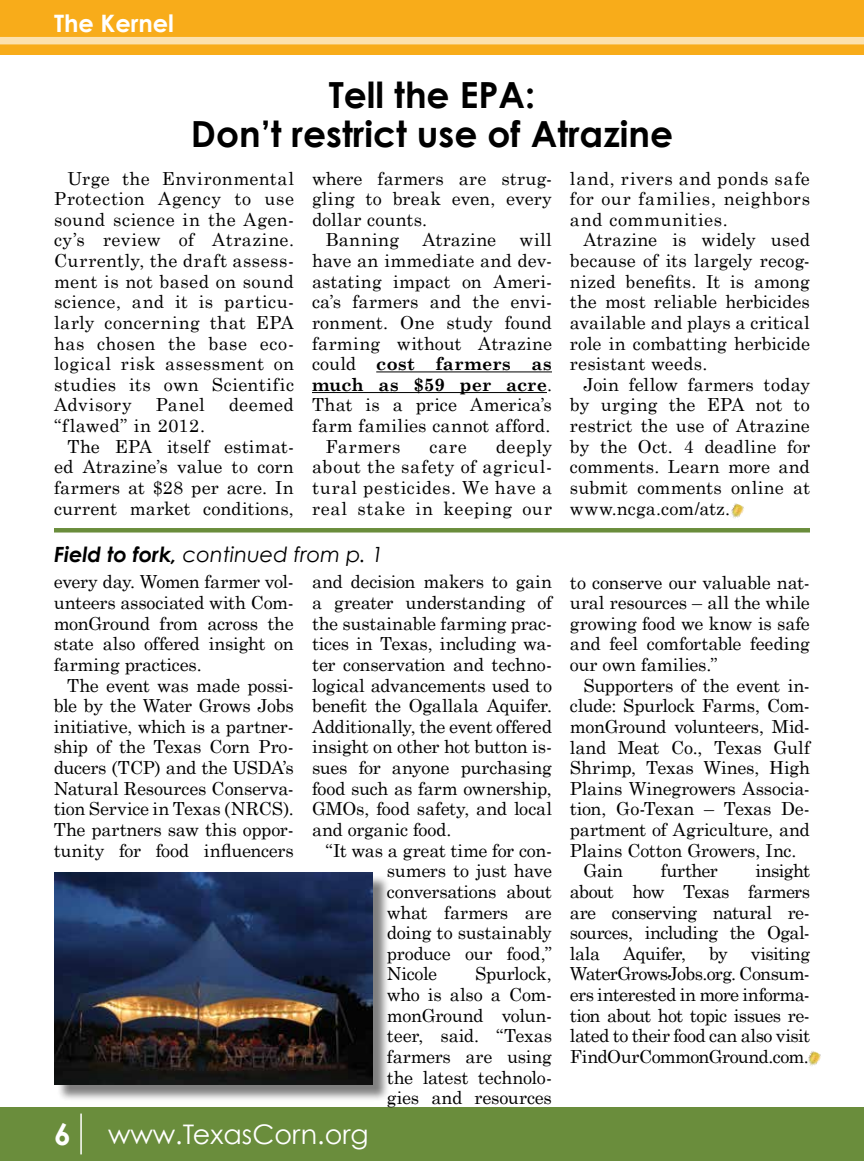
<style>
.page{position:relative;width:864px;height:1161px;background:#fff}
.page>*{position:absolute;margin:0;border:0;box-sizing:border-box;transform-origin:0 0}
.t1{font:700 36px/39px "Century Gothic";color:#000;text-align:center}
.t2{font:27px "Century Gothic";color:#fff}
.t3{font:700 24px "Century Gothic";color:#fff}
.t4{font:italic 21px "Century Gothic";color:#000}
.t5{font:18px/20.7px "Century Schoolbook";letter-spacing:-.005em;color:#000;text-align:justify}
.t6{font:18px "Century Schoolbook";letter-spacing:.015em;color:#000}
.t7{font:700 18px "Century Schoolbook";letter-spacing:.015em;color:#000}
.t8{font:18px "Century Schoolbook";letter-spacing:.03em;color:#000}
.t9{font:18px "Century Schoolbook";letter-spacing:-.035em;color:#000}
.t10{font:18px "Century Schoolbook";letter-spacing:-.025em;color:#000}
.t11{font:18px "Century Schoolbook";letter-spacing:.025em;color:#000}
.t12{font:18px "Century Schoolbook";letter-spacing:.035em;color:#000}
.s1{font-weight:400}
.s2{font-weight:700}
.s3{font-weight:700;font-size:30px}
</style>
<div class="page">
<div style="left:0;top:0;width:864px;height:54px;background:#f8ac1a"></div>
<div style="left:0;top:37px;width:864px;height:7px;background:#fce1ae"></div>
<div style="left:0;top:1107px;width:864px;height:54px;background:#6a8d3c"></div>
<hr style="left:80px;top:1114px;width:2px;height:40px;background:#fff">
<img style="left:731px;top:503px;width:13px;height:16px">
<img style="left:808px;top:1051px;width:13px;height:15px">
<div style="left:57px;top:875px;width:333px;height:227px;background:#000;opacity:.5"></div>
<img style="left:54px;top:872px;width:318px;height:212px">
<hr style="left:376px;top:371px;width:176px;height:1px;background:#000">
<hr style="left:312px;top:392px;width:235px;height:1px;background:#000">
<div style="left:54px;top:528px;width:756px;height:5px;background:#6a8d3c"></div>
<h3 class="t3" style="left:54px;top:8px;width:121px">The Kernel</h3>
<h1 class="t1" style="left:191px;top:75px;width:484px">Tell the EPA:<br>Don’t restrict use of Atrazine</h1>
<p class="t5" style="left:54px;top:167px;width:242px;text-indent:14px">Urge the Environmental Protection Agency to use sound science in the Agen&shy;cy’s review of Atrazine.<br>Currently, the draft assess&shy;ment is not based on sound science, and it is particu&shy;larly concerning that EPA has chosen the base eco&shy;logical risk assessment on studies its own Scientific Advisory</p>
<p class="t5" style="left:156px;top:394px;width:51px">Panel</p>
<p class="t5" style="left:229px;top:394px;width:67px">deemed</p>
<p class="t8" style="left:54px;top:414px;width:153px">“flawed” in 2012.</p>
<p class="t5" style="left:68px;top:435px;width:228px">The EPA itself estimat-</p>
<p class="t5" style="left:54px;top:456px;width:241px">ed Atrazine’s value to corn</p>
<p class="t5" style="left:54px;top:477px;width:241px">farmers at $28 per acre. In</p>
<p class="t5" style="left:54px;top:497px;width:241px">current market conditions,</p>
<p class="t5" style="left:312px;top:167px;width:241px">where farmers are strug-</p>
<p class="t5" style="left:312px;top:188px;width:241px">gling to break even, every</p>
<p class="t6" style="left:312px;top:208px;width:117px">dollar counts.</p>
<p class="t11" style="left:326px;top:229px;width:75px">Banning</p>
<p class="t6" style="left:422px;top:229px;width:75px">Atrazine</p>
<p class="t5" style="left:520px;top:229px;width:34px">will</p>
<p class="t5" style="left:312px;top:250px;width:241px">have an immediate and dev-</p>
<p class="t5" style="left:312px;top:270px;width:241px">astating impact on Ameri-</p>
<p class="t5" style="left:312px;top:291px;width:241px">ca’s farmers and the envi-</p>
<p class="t5" style="left:312px;top:312px;width:241px">ronment. One study found</p>
<p class="t5" style="left:312px;top:332px;width:242px">farming without Atrazine</p>
<p class="t7" style="left:312px;top:353px;width:241px"><span class="s1">could</span> cost farmers as</p>
<p class="t7" style="left:312px;top:373px;width:242px">much as $59 per acre<span class="s1">.</span></p>
<p class="t5" style="left:312px;top:394px;width:241px">That is a price America’s</p>
<p class="t6" style="left:312px;top:414px;width:240px">farm families cannot afford.</p>
<p class="t12" style="left:326px;top:435px;width:76px">Farmers</p>
<p class="t5" style="left:429px;top:435px;width:39px">care</p>
<p class="t5" style="left:312px;top:435px;width:242px;text-indent:184px">deeply about the safety of agricul&shy;tural pesticides. We have a real stake in keeping our</p>
<p class="t4" style="left:54px;top:541px;width:331px"><span class="s2">Field to fork,</span> continued from p. 1</p>
<p class="t5" style="left:54px;top:571px;width:242px">every day. Women farmer vol&shy;unteers associated with Com&shy;monGround from across the state also offered insight on farming practices.</p>
<p class="t5" style="left:54px;top:674px;width:242px;text-indent:14px">The event was made possi&shy;ble by the Water Grows Jobs initiative, which is a partner&shy;ship of the Texas Corn Pro&shy;ducers (TCP) and the USDA’s Natural Resources Conserva&shy;tion Service in Texas (NRCS).<br>The partners saw this oppor&shy;tunity for food influencers</p>
<p class="t5" style="left:312px;top:571px;width:242px">and decision makers to gain a greater understanding of the sustainable farming prac&shy;tices in Texas, including wa&shy;ter conservation and techno&shy;logical advancements used to benefit the Ogallala Aquifer.<br>Additionally, the event offered insight on other hot button is&shy;sues for anyone purchasing food such as farm ownership, GMOs, food safety, and local and organic food.</p>
<p class="t5" style="left:387px;top:839px;width:167px;text-indent:-61px">“It was a great time for con&shy;sumers to just have conversations about what farmers are doing to sustainably produce our food,” Nicole</p>
<p class="t5" style="left:387px;top:963px;width:167px;text-indent:88px">Spurlock, who is also a Com&shy;monGround volun&shy;teer, said. “Texas farmers are using the latest technolo&shy;gies and resources</p>
<h2 class="t2" style="left:54px;top:1118px;width:316px"><span class="s3">6</span> www.TexasCorn.org</h2>
<p class="t5" style="left:570px;top:167px;width:242px">land, rivers and ponds safe for our families, neighbors and communities.</p>
<p class="t5" style="left:570px;top:229px;width:242px;text-indent:14px">Atrazine is widely used because of its largely recog&shy;nized benefits. It is among the most reliable herbicides available and plays a critical role in combatting herbicide resistant weeds.</p>
<p class="t5" style="left:570px;top:374px;width:242px;text-indent:14px">Join fellow farmers today by urging the EPA not to restrict the use of Atrazine by the Oct. 4 deadline for comments. Learn more and submit comments online at www.ncga.com/atz.</p>
<p class="t5" style="left:570px;top:571px;width:241px">to conserve our valuable nat&shy;ural resources – all the while growing food we know is safe and feel comfortable feeding our own families.”</p>
<p class="t5" style="left:583px;top:674px;width:228px">Supporters of the event in-</p>
<p class="t5" style="left:570px;top:695px;width:241px">clude: Spurlock Farms, Com-</p>
<p class="t5" style="left:570px;top:716px;width:241px">monGround volunteers, Mid-</p>
<p class="t5" style="left:570px;top:736px;width:242px">land Meat Co., Texas Gulf</p>
<p class="t5" style="left:570px;top:757px;width:242px">Shrimp, Texas Wines, High</p>
<p class="t5" style="left:570px;top:778px;width:241px">Plains Winegrowers Associa-</p>
<p class="t5" style="left:570px;top:798px;width:241px">tion, Go-Texan – Texas De-</p>
<p class="t5" style="left:570px;top:819px;width:241px">partment of Agriculture, and</p>
<p class="t5" style="left:570px;top:839px;width:228px">Plains Cotton Growers, Inc.</p>
<p class="t5" style="left:583px;top:860px;width:41px">Gain</p>
<p class="t10" style="left:661px;top:860px;width:59px">further</p>
<p class="t5" style="left:570px;top:860px;width:242px;text-indent:185px">insight about how Texas farmers are conserving natural re&shy;sources, including the Ogal&shy;lala</p>
<p class="t9" style="left:623px;top:942px;width:64px">Aquifer,</p>
<p class="t5" style="left:709px;top:943px;width:20px">by</p>
<p class="t5" style="left:570px;top:943px;width:242px;text-indent:181px">visiting WaterGrowsJobs.org. Consum&shy;ers interested in more informa&shy;tion about hot topic issues re&shy;lated to their food can also visit FindOurCommonGround.com.</p>
</div>
